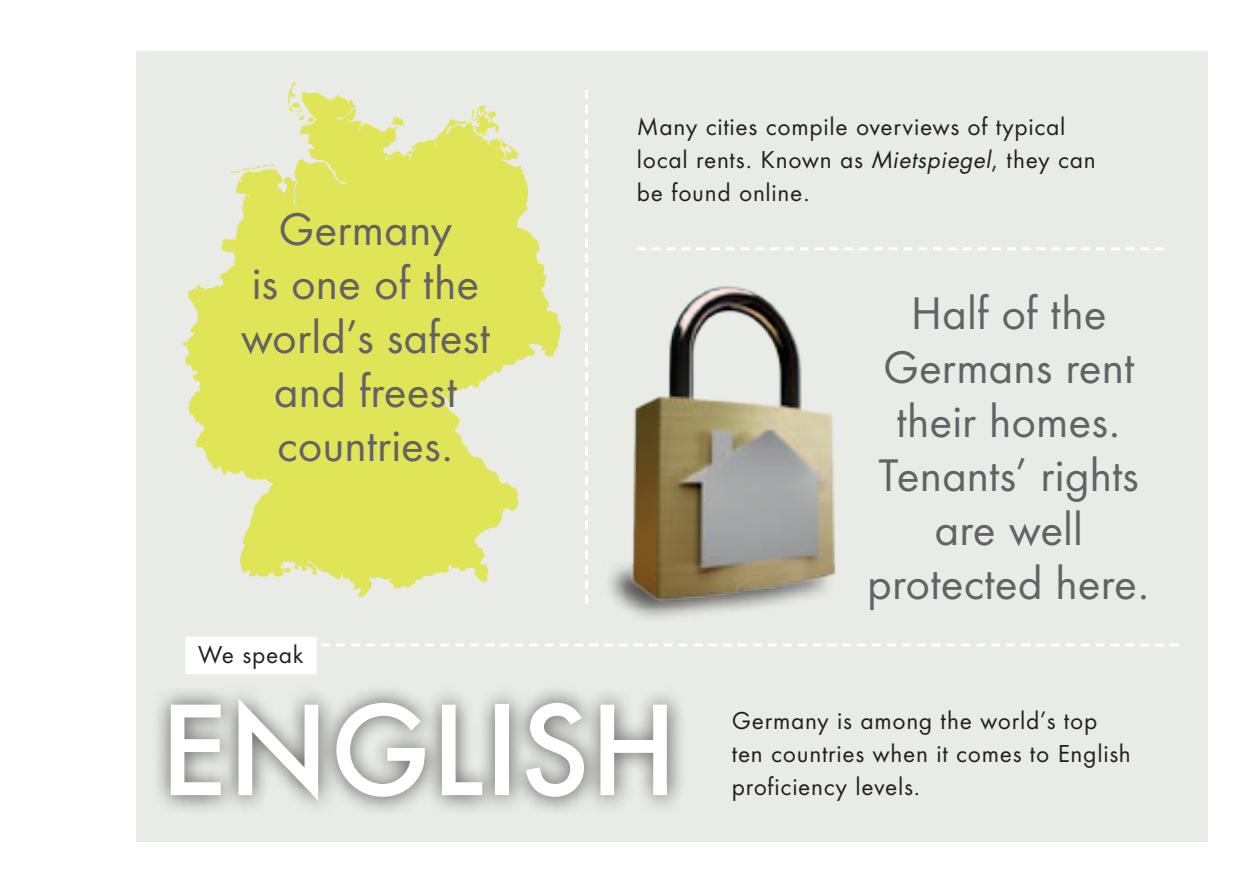
<style>
.page{position:relative;width:1259px;height:893px;background:#fff}
.page>*{position:absolute;margin:0;border:0;box-sizing:border-box;transform-origin:0 0}
.t1{font:500 120px "Futura ND";color:#fff}
.t2{font:42px/54px "Futura ND";color:#636366;text-align:center}
.t3{font:22.5px/33px "Futura ND";letter-spacing:.03em;color:#231f20}
.s1{font-family:"Futura";font-style:italic}
</style>
<div class="page">
<div style="left:136px;top:51px;width:1072px;height:791px;background:#e8ebe6"></div>
<svg style="left:289px;top:82px;width:7px;height:10px"></svg>
<svg style="left:183px;top:92px;width:378px;height:505px;fill:#e0e457"></svg>
<svg style="left:321px;top:643px;width:858px;height:3px"></svg>
<div style="left:185px;top:637px;width:132px;height:37px;background:#fff"></div>
<svg style="left:637px;top:247px;width:527px;height:3px"></svg>
<svg style="left:585px;top:90px;width:3px;height:514px"></svg>
<div style="left:151px;top:682px;width:536px;height:134px;background:#231f20;opacity:.75"></div>
<img style="left:609px;top:286px;width:227px;height:332px">
<h4 class="t2" style="left:241px;top:200px;width:251px">Germany<br>is one of the world’s safest and freest countries.</h4>
<p class="t3" style="left:198px;top:637px;width:107px">We speak</p>
<p class="t3" style="left:637px;top:109px;width:460px">Many cities compile overviews of typical local rents. Known as <span class="s1">Mietspiegel</span>, they can be found online.</p>
<p class="t2" style="left:867px;top:284px;width:284px">Half of the<br>Germans rent their homes.<br>Tenants’ rights are well protected here.</p>
<p class="t1" style="left:160px;top:671px;width:519px">ENGLISH</p>
<p class="t3" style="left:732px;top:703px;width:400px">Germany is among the world’s top ten countries when it comes to English</p>
<p class="t3" style="left:732px;top:769px;width:190px">proficiency levels.</p>
</div>
